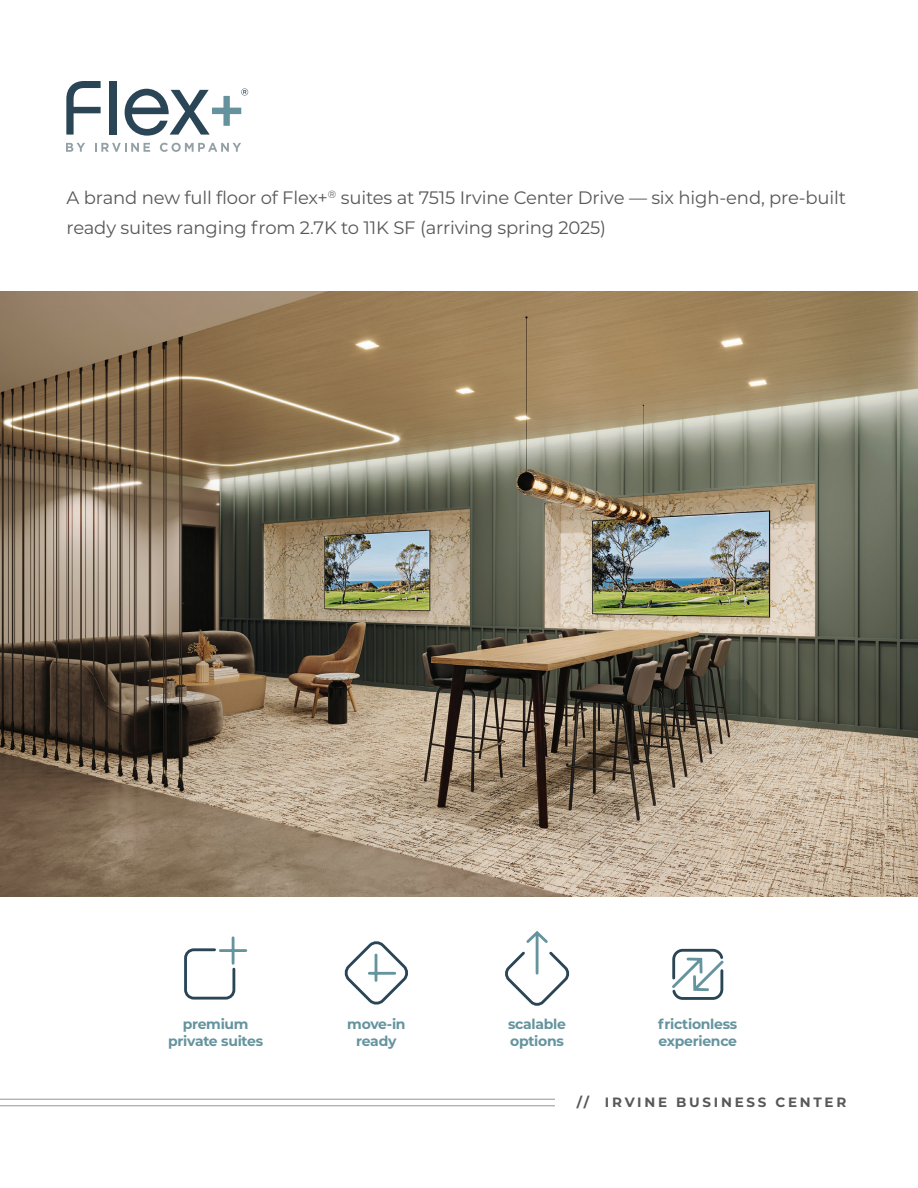
<style>
.page{position:relative;width:918px;height:1188px;background:#fff}
.page>*{position:absolute;margin:0;border:0;box-sizing:border-box;transform-origin:0 0}
.t1{font:18px/30px "Montserrat";letter-spacing:-.01em;color:#57585a}
.t2{font:700 13.95px/16.8px "Montserrat";letter-spacing:-.02em;color:#65949e;text-align:center}
.t3{font:700 13.5px "Montserrat";letter-spacing:.2em;color:#57585a}
</style>
<div class="page">
<img style="left:0;top:291px;width:918px;height:606px">
<svg style="left:66px;top:81px;width:35px;height:54px"></svg>
<div style="left:110px;top:81px;width:7px;height:54px;background:#2a4556"></div>
<svg style="left:125px;top:88px;width:123px;height:48px"></svg>
<svg style="left:66px;top:143px;width:19px;height:9px"></svg>
<svg style="left:95px;top:143px;width:55px;height:9px"></svg>
<svg style="left:160px;top:143px;width:81px;height:9px"></svg>
<svg style="left:184px;top:947px;width:52px;height:53px"></svg>
<hr style="left:232px;top:938px;width:3px;height:25px;background:#65949e">
<hr style="left:220px;top:949px;width:26px;height:3px;background:#65949e">
<svg style="left:505px;top:931px;width:65px;height:75px"></svg>
<svg style="left:344px;top:941px;width:64px;height:64px"></svg>
<svg style="left:672px;top:948px;width:52px;height:52px"></svg>
<hr style="left:0;top:1099px;width:555px;height:1px;background:#939598">
<hr style="left:0;top:1105px;width:555px;height:1px;background:#939598">
<p class="t1" style="left:67px;top:182px;width:781px">A brand new full floor of Flex+<sup>®</sup> suites at 7515 Irvine Center Drive — six high-end, pre-built ready suites ranging from 2.7K to 11K SF (arriving spring 2025)</p>
<p class="t2" style="left:168px;top:1015px;width:96px">premium private suites</p>
<p class="t2" style="left:508px;top:1015px;width:59px;text-align:left">scalable options</p>
<p class="t2" style="left:347px;top:1015px;width:60px">move-in ready</p>
<p class="t2" style="left:658px;top:1015px;width:80px;text-align:left">frictionless experience</p>
<p class="t3" style="left:577px;top:1093px;width:271px">// IRVINE BUSINESS CENTER</p>
</div>
